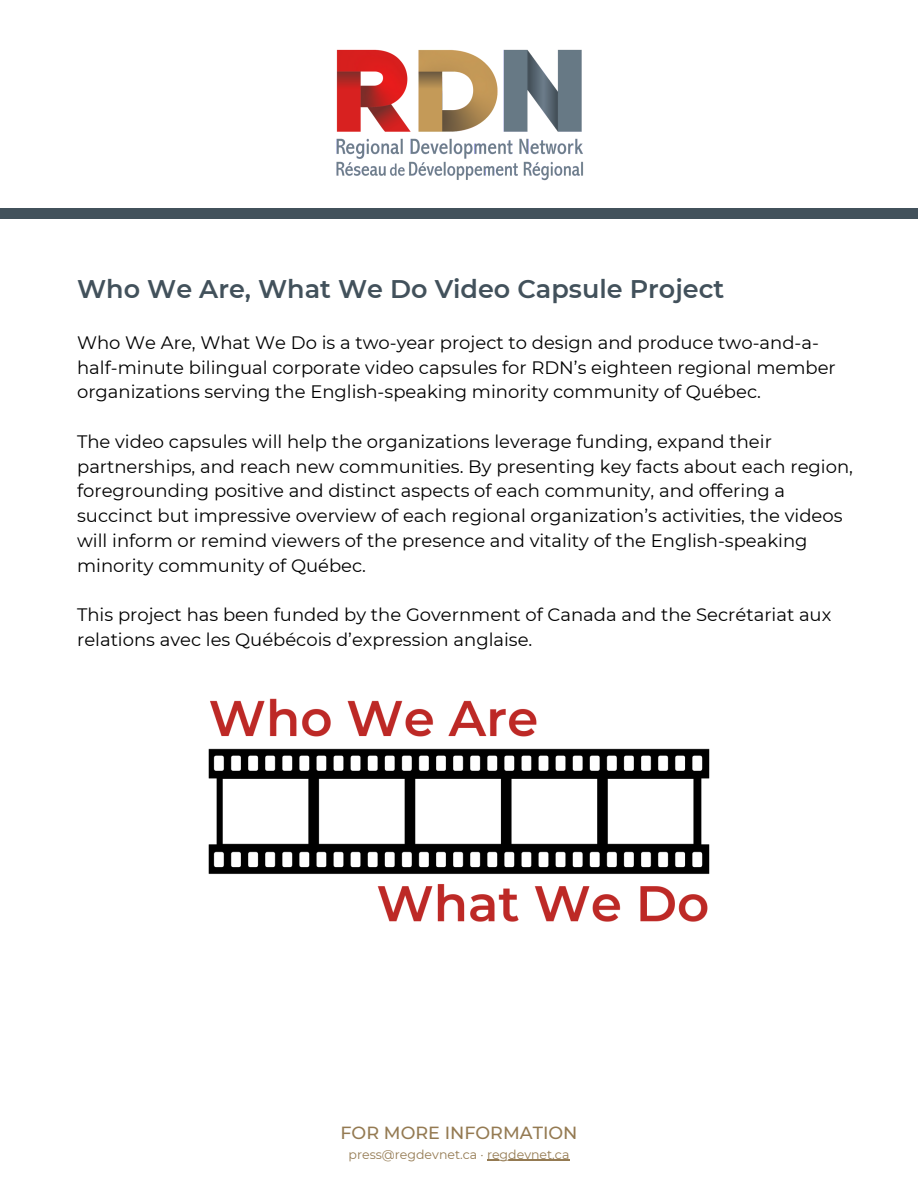
<style>
.page{position:relative;width:918px;height:1188px;background:#fff}
.page>*{position:absolute;margin:0;border:0;box-sizing:border-box;transform-origin:0 0}
.t1{font:600 25.5px "Montserrat";color:#42515b}
.t2{font:18px/24.8px "Montserrat";color:#000}
.t3{font:500 17.55px "Montserrat";color:#947a52}
.t4{font:12.6px "Montserrat";color:#947a52}
</style>
<div class="page">
<div style="left:0;top:208px;width:918px;height:10px;background:#42515b"></div>
<img style="left:336px;top:49px;width:247px;height:132px">
<img style="left:208px;top:698px;width:502px;height:224px">
<hr style="left:487px;top:1159px;width:75px;height:1px;background:#947a52">
<p class="t1" style="left:77px;top:273px;width:649px">Who We Are, What We Do Video Capsule Project</p>
<p class="t2" style="left:77px;top:330px;width:760px">Who We Are, What We Do is a two-year project to design and produce two-and-a&shy;half-minute bilingual corporate video capsules for RDN’s eighteen regional member organizations serving the English-speaking minority community of Québec.</p>
<p class="t2" style="left:77px;top:429px;width:777px">The video capsules will help the organizations leverage funding, expand their partnerships, and reach new communities. By presenting key facts about each region, foregrounding positive and distinct aspects of each community, and offering a succinct but impressive overview of each regional organization’s activities, the videos will inform or remind viewers of the presence and vitality of the English-speaking minority community of Québec.</p>
<p class="t2" style="left:77px;top:602px;width:756px">This project has been funded by the Government of Canada and the Secrétariat aux relations avec les Québécois d’expression anglaise.</p>
<p class="t3" style="left:341px;top:1122px;width:238px">FOR MORE INFORMATION</p>
<p class="t4" style="left:349px;top:1146px;width:222px">press@regdevnet.ca · regdevnet.ca</p>
</div>
